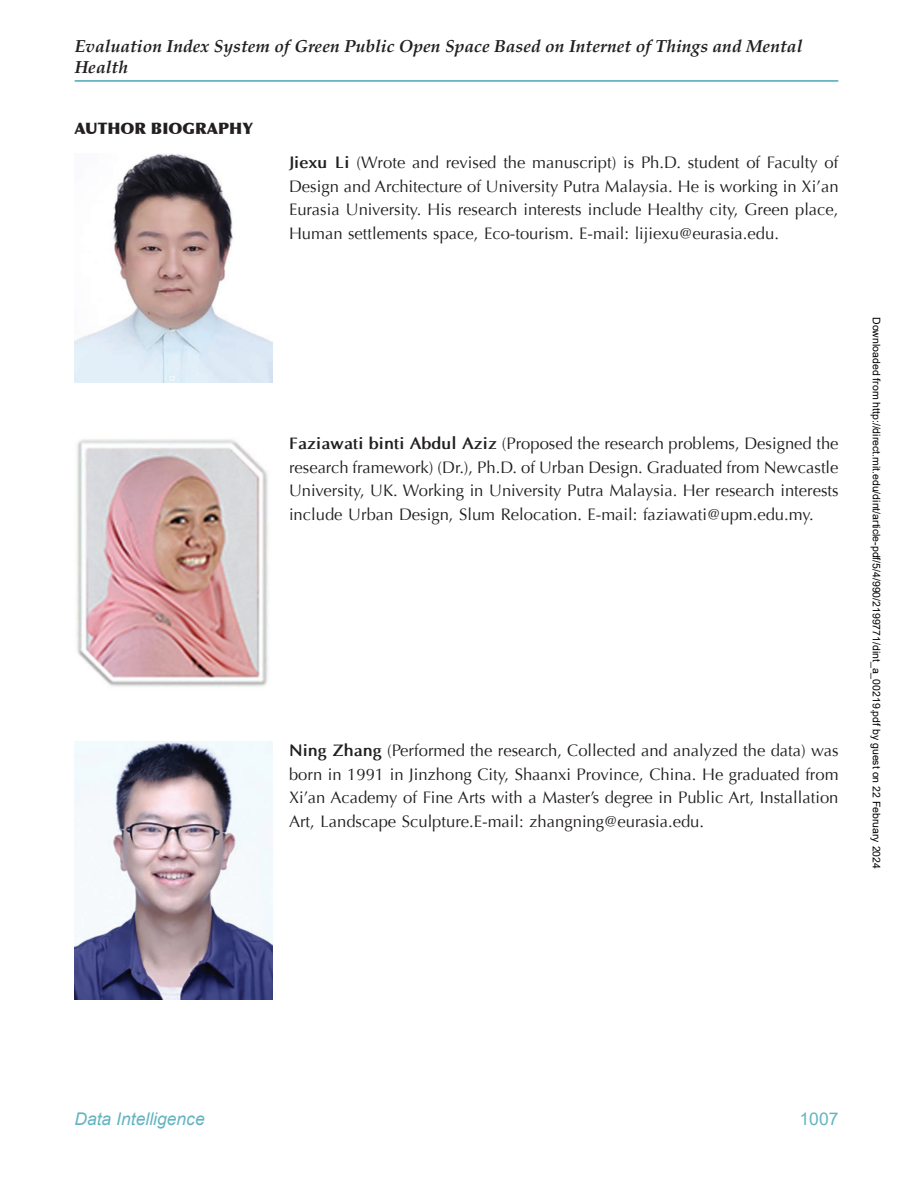
<style>
.page{position:relative;width:913px;height:1186px;background:#fff}
.page>*{position:absolute;margin:0;border:0;box-sizing:border-box;transform-origin:0 0}
.t1{font:italic 700 17.5px/21px "Palatino";color:#231f20}
.t2{font:italic 17.5px "Arial";color:#63b4c1}
.t3{font:17.5px "Arial";color:#63b4c1}
.t4{font:16.62px/23.6px "Optima";color:#231f20;text-align:justify}
.t5{font:900 15.75px "Optima";color:#231f20}
.t6{font:10.5px "Arial";color:#000}
.s1{font-weight:700}
</style>
<div class="page">
<hr style="left:75px;top:80px;width:763px;height:2px;background:#63b4c1">
<img style="left:74px;top:154px;width:199px;height:229px">
<img style="left:76px;top:439px;width:192px;height:248px">
<img style="left:74px;top:741px;width:199px;height:258px">
<p class="t1" style="left:75px;top:36px;width:729px">Evaluation Index System of Green Public Open Space Based on Internet of Things and Mental<br>Health</p>
<p class="t5" style="left:74px;top:119px;width:180px">AUTHOR BIOGRAPHY</p>
<p class="t4" style="left:289px;top:151px;width:551px"><span class="s1">Jiexu Li</span> (Wrote and revised the manuscript) is Ph.D. student of Faculty of Design and Architecture of University Putra Malaysia. He is working in Xi’an Eurasia University. His research interests include Healthy city, Green place, Human settlements space, Eco-tourism. E-mail: lijiexu@eurasia.edu.</p>
<p class="t4" style="left:289px;top:431px;width:551px"><span class="s1">Faziawati binti Abdul Aziz</span> (Proposed the research problems, Designed the research framework) (Dr.), Ph.D. of Urban Design. Graduated from Newcastle University, UK. Working in University Putra Malaysia. Her research interests include Urban Design, Slum Relocation. E-mail: faziawati@upm.edu.my.</p>
<p class="t4" style="left:289px;top:739px;width:551px"><span class="s1">Ning Zhang</span> (Performed the research, Collected and analyzed the data) was born in 1991 in Jinzhong City, Shaanxi Province, China. He graduated from Xi’an Academy of Fine Arts with a Master’s degree in Public Art, Installation Art, Landscape Sculpture.E-mail: zhangning@eurasia.edu.</p>
<p class="t6" style="left:880px;top:317px;width:553px;rotate:90deg">Downloaded from http://direct.mit.edu/dint/article-pdf/5/4/990/2199771/dint_a_00219.pdf by guest on 22 February 2024</p>
<p class="t2" style="left:74px;top:1107px;width:132px">Data Intelligence</p>
<p class="t3" style="left:799px;top:1106px;width:40px">1007</p>
</div>
